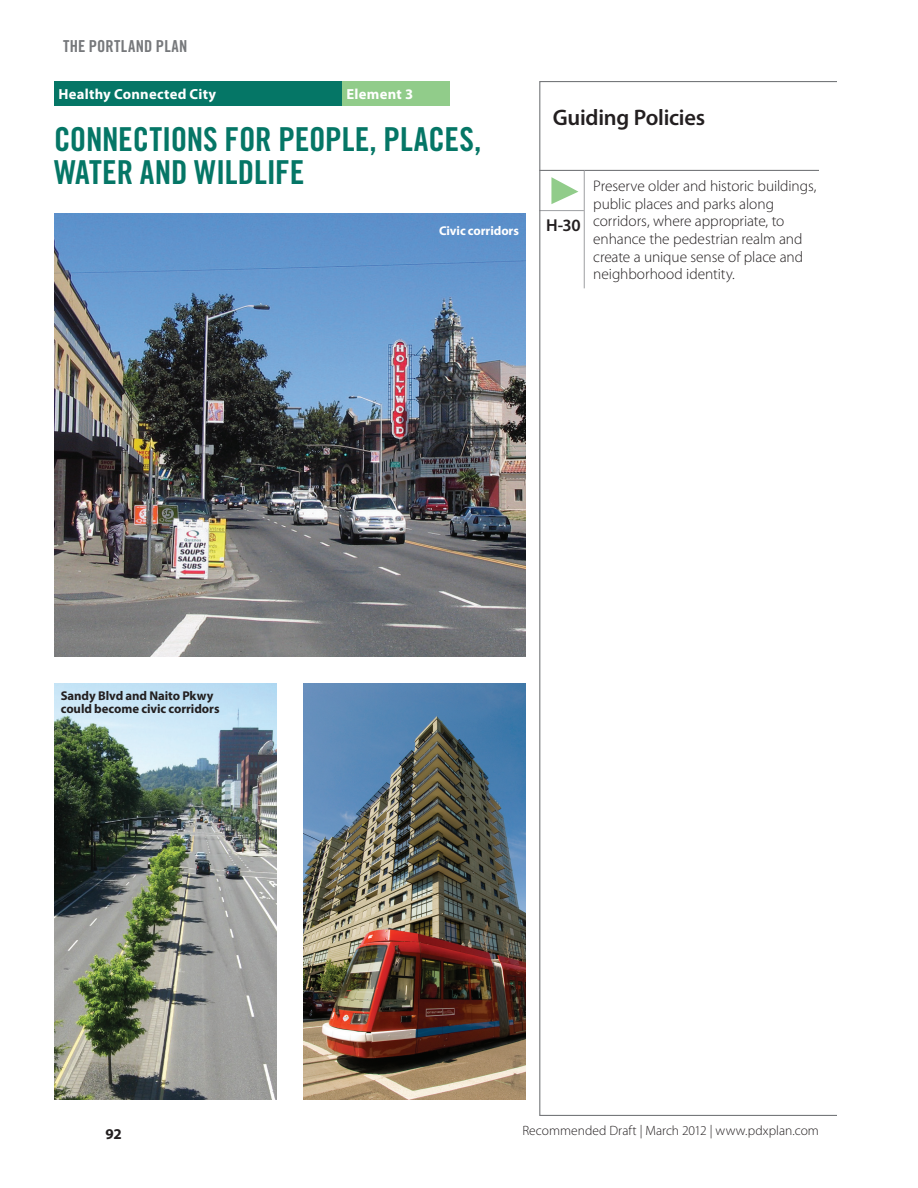
<style>
.page{position:relative;width:918px;height:1188px;background:#fff}
.page>*{position:absolute;margin:0;border:0;box-sizing:border-box;transform-origin:0 0}
.t1{font:33px/32.4px "Trade Gothic LT Std Bd Cn 20";letter-spacing:-.005em;color:#057666}
.t2{font:600 22.5px "Myriad Pro";letter-spacing:-.015em;color:#231f20}
.t3{font:600 17.25px "Myriad Pro";color:#231f20}
.t4{font:16.5px "Trade Gothic LT Std Bd Cn 20";letter-spacing:.02em;color:#76787b}
.t5{font:300 15.3px/17.7px "Myriad Pro";letter-spacing:-.005em;color:#231f20}
.t6{font:700 15px "Myriad Pro";color:#231f20}
.t7{font:700 14.7px "Myriad Pro";letter-spacing:.015em;color:#fff}
.t8{font:300 13.5px "Myriad Pro";letter-spacing:.005em;color:#231f20}
.t9{font:700 12.75px/13px "Myriad Pro";letter-spacing:-.005em;color:#231f20}
.t10{font:700 12.75px "Myriad Pro";letter-spacing:-.005em;color:#fff}
</style>
<div class="page">
<div style="left:54px;top:81px;width:288px;height:24px;background:#057666"></div>
<div style="left:342px;top:81px;width:108px;height:24px;background:#91cc8a"></div>
<img style="left:303px;top:684px;width:223px;height:416px">
<img style="left:54px;top:684px;width:222px;height:416px">
<img style="left:54px;top:213px;width:472px;height:444px">
<hr style="left:584px;top:171px;width:1px;height:117px;background:#9d9fa2">
<hr style="left:539px;top:170px;width:45px;height:1px;background:#76787b">
<hr style="left:584px;top:170px;width:235px;height:1px;background:#76787b">
<hr style="left:539px;top:210px;width:45px;height:1px;background:#9d9fa2">
<svg style="left:551px;top:177px;width:27px;height:27px"></svg>
<p class="t4" style="left:63px;top:37px;width:126px">THE PORTLAND PLAN</p>
<p class="t7" style="left:58px;top:84px;width:159px">Healthy Connected City</p>
<p class="t7" style="left:346px;top:84px;width:68px">Element 3</p>
<h1 class="t1" style="left:54px;top:123px;width:429px">CONNECTIONS FOR PEOPLE, PLACES,<br>WATER AND WILDLIFE</h1>
<p class="t10" style="left:439px;top:222px;width:82px">Civic corridors</p>
<h2 class="t2" style="left:553px;top:103px;width:154px">Guiding Policies</h2>
<p class="t3" style="left:546px;top:214px;width:36px">H-30</p>
<p class="t5" style="left:593px;top:177px;width:225px">Preserve older and historic buildings, public places and parks along corridors, where appropriate, to enhance the pedestrian realm and create a unique sense of place and neighborhood identity.</p>
<p class="t9" style="left:61px;top:689px;width:160px">Sandy Blvd and Naito Pkwy could become civic corridors</p>
<p class="t6" style="left:105px;top:1124px;width:18px">92</p>
<p class="t8" style="left:522px;top:1122px;width:298px">Recommended Draft | March 2012 | www.pdxplan.com</p>
</div>
